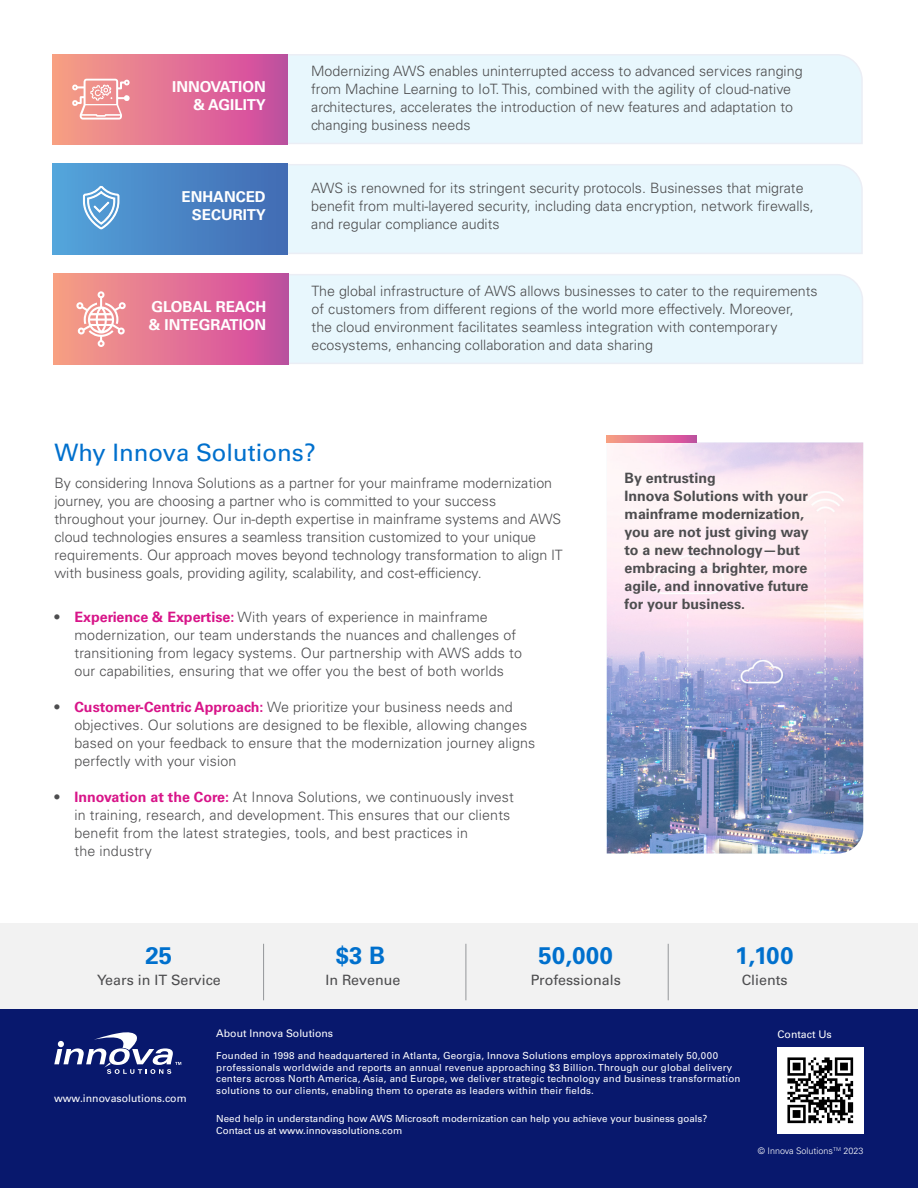
<style>
.page{position:relative;width:918px;height:1188px;background:#fff}
.page>*{position:absolute;margin:0;border:0;box-sizing:border-box;transform-origin:0 0}
.t1{font:24px "Univers LT Std";color:#0070cd}
.t2{font:700 24px "Univers LT Std";letter-spacing:.01em;color:#0070cd}
.t3{font:700 15px/18px "Univers LT Std";color:#fff;text-align:right}
.t4{font:300 14.25px/18px "Univers LT Std";color:#4d4d4f}
.t5{font:700 14.25px/18px "Univers LT Std";color:#4d4d4f}
.t6{font:14.25px "Univers LT Std";color:#4d4d4f}
.t7{font:10.5px "Univers LT Std";color:#fff}
.t8{font:9.75px/11.7px "Univers LT Std";letter-spacing:.02em;color:#fff}
.t9{font:9.75px/11.7px "Univers LT Std";color:#fff}
.t10{font:300 9px "Univers LT Std";color:#fff}
.s1{font-weight:700;color:#d81589}
</style>
<div class="page">
<div style="left:0;top:1006px;width:918px;height:182px;background:#08186d"></div>
<svg style="left:54px;top:1032px;width:127px;height:42px"></svg>
<img style="left:778px;top:1048px;width:86px;height:86px">
<div style="left:0;top:923px;width:918px;height:86px;background:#f2f2f2"></div>
<hr style="left:668px;top:944px;width:1px;height:56px;background:#949699">
<hr style="left:466px;top:944px;width:1px;height:56px;background:#949699">
<hr style="left:263px;top:944px;width:1px;height:56px;background:#949699">
<img style="left:607px;top:442px;width:256px;height:412px">
<svg style="left:607px;top:436px;width:89px;height:6px"></svg>
<div style="left:243px;top:163px;width:620px;height:92px;background:#e8f7fd"></div>
<div style="left:53px;top:164px;width:235px;height:90px;background:linear-gradient(to right,#54a4db,#416ab3)"></div>
<div style="left:243px;top:54px;width:620px;height:91px;background:#e8f7fd"></div>
<svg style="left:53px;top:54px;width:235px;height:90px;background:#e07094"></svg>
<div style="left:243px;top:273px;width:620px;height:92px;background:#e8f7fd"></div>
<div style="left:53px;top:274px;width:235px;height:90px;background:linear-gradient(to right,#f99f85,#cb49a2)"></div>
<svg style="left:72px;top:79px;width:58px;height:41px"></svg>
<svg style="left:83px;top:186px;width:36px;height:44px"></svg>
<svg style="left:76px;top:291px;width:50px;height:56px"></svg>
<p class="t3" style="left:172px;top:78px;width:95px">INNOVATION &amp; AGILITY</p>
<p class="t3" style="left:182px;top:188px;width:86px">ENHANCED<br>SECURITY</p>
<p class="t3" style="left:149px;top:298px;width:119px;text-align:left">GLOBAL REACH &amp; INTEGRATION</p>
<p class="t4" style="left:311px;top:62px;width:493px">Modernizing AWS enables uninterrupted access to advanced services ranging from Machine Learning to IoT. This, combined with the agility of cloud-native architectures, accelerates the introduction of new features and adaptation to changing business needs</p>
<p class="t4" style="left:311px;top:179px;width:504px">AWS is renowned for its stringent security protocols. Businesses that migrate benefit from multi-layered security, including data encryption, network firewalls, and regular compliance audits</p>
<p class="t4" style="left:312px;top:282px;width:508px">The global infrastructure of AWS allows businesses to cater to the requirements of customers from different regions of the world more effectively. Moreover, the cloud environment facilitates seamless integration with contemporary ecosystems, enhancing collaboration and data sharing</p>
<h1 class="t1" style="left:54px;top:439px;width:263px">Why Innova Solutions?</h1>
<p class="t4" style="left:54px;top:474px;width:510px">By considering Innova Solutions as a partner for your mainframe modernization journey, you are choosing a partner who is committed to your success throughout your journey. Our in-depth expertise in mainframe systems and AWS cloud technologies ensures a seamless transition customized to your unique requirements. Our approach moves beyond technology transformation to align IT with business goals, providing agility, scalability, and cost-efficiency.</p>
<p class="t4" style="left:74px;top:608px;width:449px;text-indent:-21px">• <span class="s1">Experience &amp; Expertise:</span> With years of experience in mainframe modernization, our team understands the nuances and challenges of transitioning from legacy systems. Our partnership with AWS adds to our capabilities, ensuring that we offer you the best of both worlds</p>
<p class="t4" style="left:74px;top:698px;width:462px;text-indent:-21px">• <span class="s1">Customer-Centric Approach:</span> We prioritize your business needs and objectives. Our solutions are designed to be flexible, allowing changes based on your feedback to ensure that the modernization journey aligns perfectly with your vision</p>
<p class="t4" style="left:74px;top:788px;width:441px;text-indent:-21px">• <span class="s1">Innovation at the Core:</span> At Innova Solutions, we continuously invest in training, research, and development. This ensures that our clients benefit from the latest strategies, tools, and best practices in<br>the industry</p>
<p class="t5" style="left:625px;top:470px;width:186px">By entrusting<br>Innova Solutions with your mainframe modernization, you are not just giving way to a new technology—but embracing a brighter, more agile, and innovative future for your business.</p>
<h1 class="t2" style="left:146px;top:941px;width:28px">25</h1>
<p class="t6" style="left:97px;top:972px;width:125px">Years in IT Service</p>
<h1 class="t2" style="left:336px;top:941px;width:51px">$3 B</h1>
<p class="t6" style="left:325px;top:971px;width:76px">In Revenue</p>
<h1 class="t2" style="left:539px;top:941px;width:76px">50,000</h1>
<p class="t6" style="left:531px;top:972px;width:91px">Professionals</p>
<h1 class="t2" style="left:735px;top:941px;width:60px">1,100</h1>
<p class="t6" style="left:742px;top:971px;width:47px">Clients</p>
<p class="t7" style="left:54px;top:1092px;width:134px">www.innovasolutions.com</p>
<p class="t7" style="left:216px;top:1027px;width:118px">About Innova Solutions</p>
<p class="t8" style="left:216px;top:1050px;width:526px">Founded in 1998 and headquartered in Atlanta, Georgia, Innova Solutions employs approximately 50,000 professionals worldwide and reports an annual revenue approaching $3 Billion. Through our global delivery centers across North America, Asia, and Europe, we deliver strategic technology and business transformation solutions to our clients, enabling them to operate as leaders within their fields.</p>
<p class="t9" style="left:216px;top:1113px;width:493px">Need help in understanding how AWS Microsoft modernization can help you achieve your business goals?<br>Contact us at www.innovasolutions.com</p>
<p class="t7" style="left:778px;top:1028px;width:56px">Contact Us</p>
<p class="t10" style="left:758px;top:1145px;width:107px">© Innova Solutions<sup>TM</sup> 2023</p>
</div>
